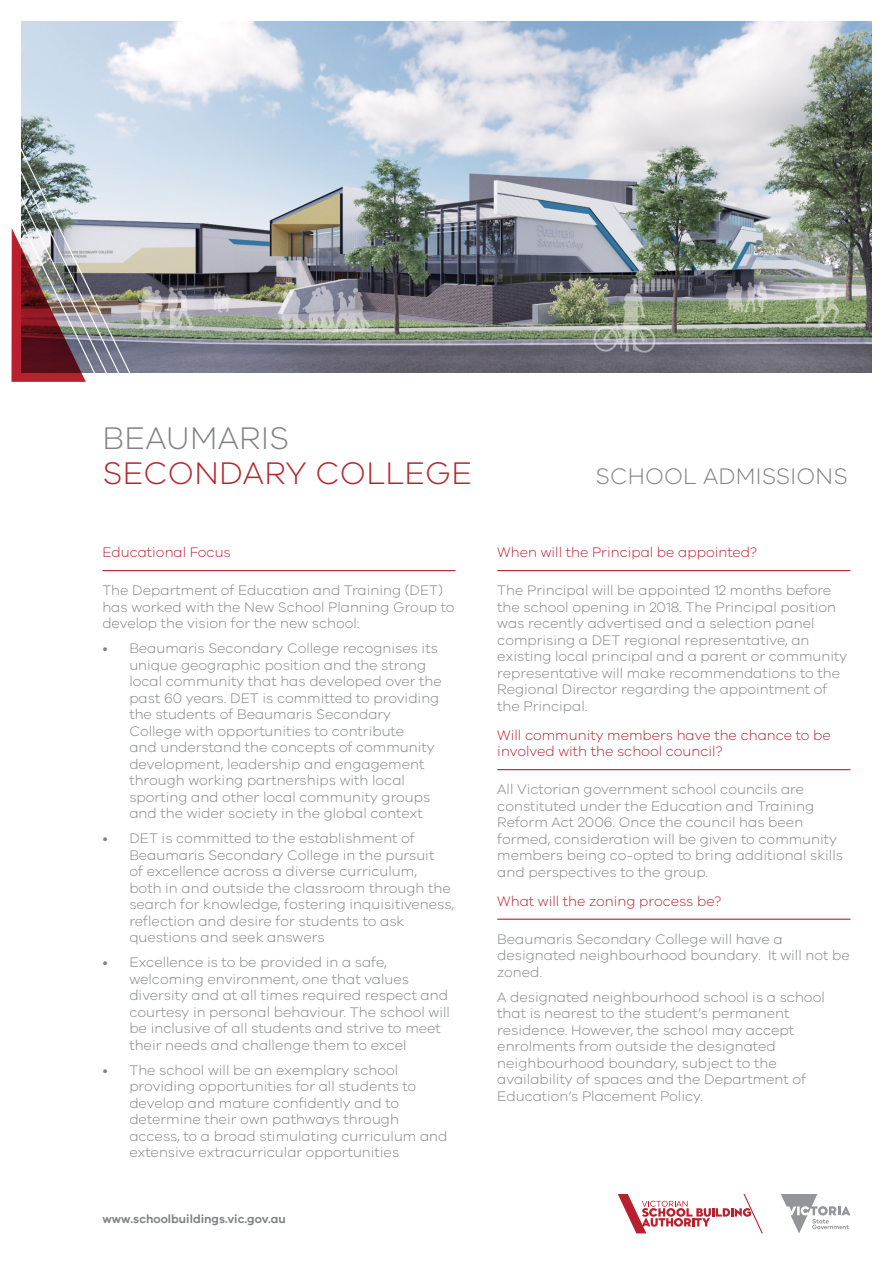
<style>
.page{position:relative;width:893px;height:1263px;background:#fff}
.page>*{position:absolute;margin:0;border:0;box-sizing:border-box;transform-origin:0 0}
.t1{font:300 32.25px "VIC";letter-spacing:.01em;color:#b3262d}
.t2{font:300 32.25px "VIC";letter-spacing:.01em;color:#808285}
.t3{font:300 23.25px "VIC";letter-spacing:.01em;color:#808285}
.t4{font:300 14.25px/16.5px "VIC";color:#808285}
.t5{font:300 14.25px/16.5px "VIC";color:#b9202e}
.t6{font:600 12px "VIC";color:#808285}
</style>
<div class="page">
<img style="left:21px;top:22px;width:851px;height:350px">
<hr style="left:102px;top:570px;width:353px;height:1px;background:#b9202e">
<svg style="left:781px;top:1194px;width:69px;height:39px"></svg>
<svg style="left:618px;top:1194px;width:145px;height:39px"></svg>
<svg style="left:129px;top:66px;width:11px;height:307px;background:#bbc0c6"></svg>
<img style="left:11px;top:66px;width:118px;height:316px">
<hr style="left:497px;top:570px;width:353px;height:1px;background:#b9202e">
<hr style="left:497px;top:769px;width:353px;height:1px;background:#b9202e">
<hr style="left:497px;top:919px;width:353px;height:1px;background:#b9202e">
<h1 class="t2" style="left:103px;top:419px;width:188px">BEAUMARIS</h1>
<h1 class="t1" style="left:103px;top:454px;width:371px">SECONDARY COLLEGE</h1>
<h2 class="t3" style="left:596px;top:462px;width:254px">SCHOOL ADMISSIONS</h2>
<p class="t5" style="left:102px;top:544px;width:130px">Educational Focus</p>
<p class="t4" style="left:102px;top:581px;width:354px">The Department of Education and Training (DET) has worked with the New School Planning Group to develop the vision for the new school:</p>
<p class="t4" style="left:129px;top:639px;width:314px;text-indent:-27px">• Beaumaris Secondary College recognises its unique geographic position and the strong local community that has developed over the past 60 years. DET is committed to providing the students of Beaumaris Secondary College with opportunities to contribute<br>and understand the concepts of community development, leadership and engagement through working partnerships with local sporting and other local community groups and the wider society in the global context</p>
<p class="t4" style="left:129px;top:830px;width:326px;text-indent:-27px">• DET is committed to the establishment of Beaumaris Secondary College in the pursuit<br>of excellence across a diverse curriculum,<br>both in and outside the classroom through the search for knowledge, fostering inquisitiveness, reflection and desire for students to ask questions and seek answers</p>
<p class="t4" style="left:129px;top:954px;width:322px;text-indent:-27px">• Excellence is to be provided in a safe, welcoming environment, one that values diversity and at all times required respect and courtesy in personal behaviour. The school will be inclusive of all students and strive to meet their needs and challenge them to excel</p>
<p class="t4" style="left:129px;top:1061px;width:320px;text-indent:-27px">• The school will be an exemplary school providing opportunities for all students to develop and mature confidently and to determine their own pathways through access, to a broad stimulating curriculum and extensive extracurricular opportunities</p>
<p class="t6" style="left:102px;top:1211px;width:185px">www.schoolbuildings.vic.gov.au</p>
<p class="t5" style="left:497px;top:544px;width:261px">When will the Principal be appointed?</p>
<p class="t4" style="left:497px;top:581px;width:352px">The Principal will be appointed 12 months before the school opening in 2018. The Principal position was recently advertised and a selection panel comprising a DET regional representative, an existing local principal and a parent or community representative will make recommendations to the Regional Director regarding the appointment of the Principal.</p>
<p class="t5" style="left:497px;top:726px;width:335px">Will community members have the chance to be involved with the school council?</p>
<p class="t4" style="left:497px;top:780px;width:347px">All Victorian government school councils are constituted under the Education and Training Reform Act 2006. Once the council has been formed, consideration will be given to community members being co-opted to bring additional skills and perspectives to the group.</p>
<p class="t5" style="left:497px;top:892px;width:225px">What will the zoning process be?</p>
<p class="t4" style="left:497px;top:930px;width:354px">Beaumaris Secondary College will have a designated neighbourhood boundary. It will not be zoned.</p>
<p class="t4" style="left:497px;top:988px;width:329px">A designated neighbourhood school is a school that is nearest to the student’s permanent residence. However, the school may accept enrolments from outside the designated neighbourhood boundary, subject to the availability of spaces and the Department of Education’s Placement Policy.</p>
</div>
